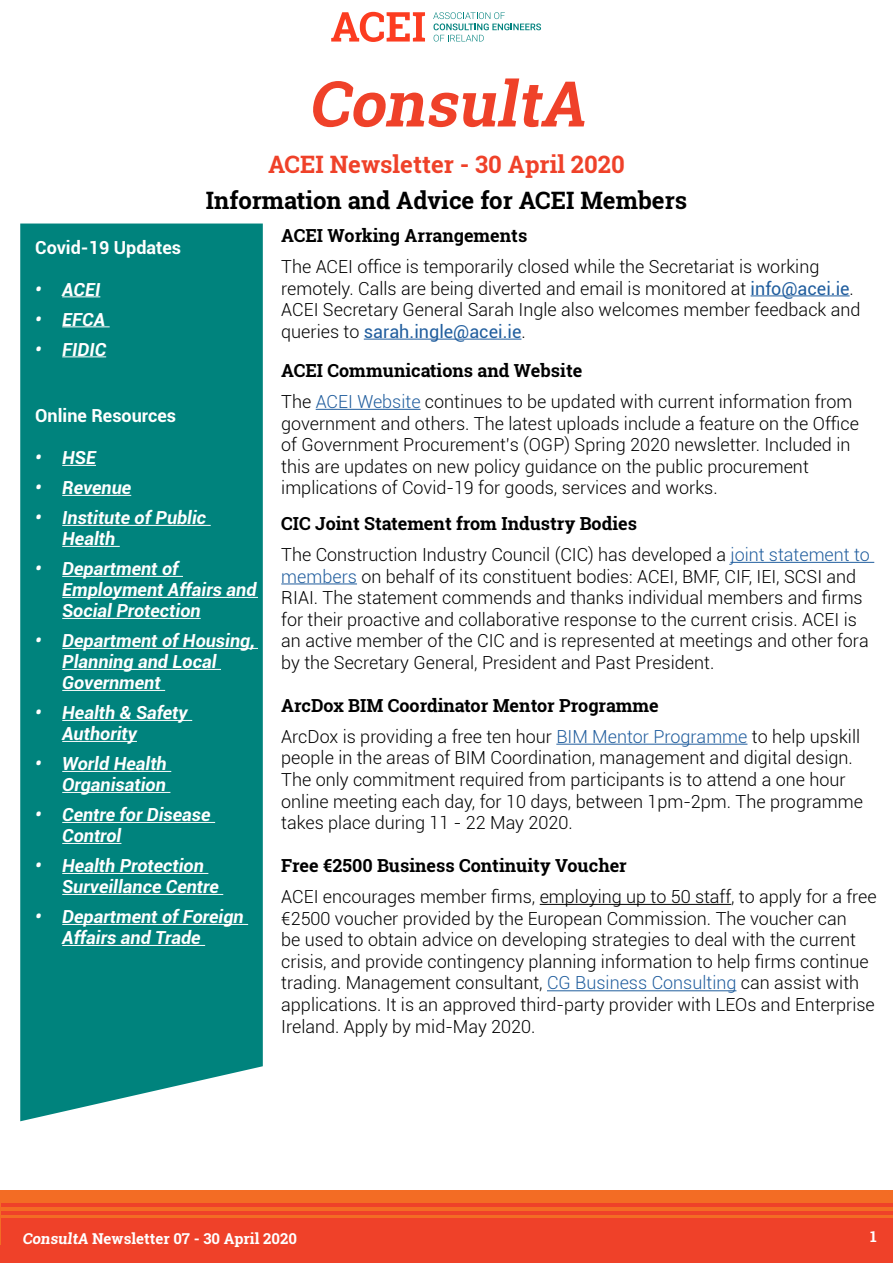
<style>
.page{position:relative;width:893px;height:1263px;background:#fff}
.page>*{position:absolute;margin:0;border:0;box-sizing:border-box;transform-origin:0 0}
.t1{font:italic 700 63px "Roboto Slab";color:#ef4129}
.t2{font:700 24px "Roboto Slab";color:#000}
.t3{font:700 24px "Roboto Slab";color:#ef4129}
.t4{font:300 18px/21.6px "Roboto";color:#000}
.t5{font:italic 700 18px/21px "Roboto";color:#fff}
.t6{font:700 18px "Roboto Slab";color:#000}
.t7{font:700 18px "Roboto";color:#fff}
.t8{font:700 15px "Roboto Slab";color:#fff}
.s1{font-weight:400;color:#215e9e}
.s2{color:#215e9e}
</style>
<div class="page">
<hr style="left:0;top:1218px;width:1px;height:45px;background:#ef4129">
<div style="left:0;top:1190px;width:893px;height:54px;background:#f36c24"></div>
<div style="left:1px;top:1218px;width:892px;height:45px;background:#ef4129"></div>
<hr style="left:1px;top:1211px;width:892px;height:3px;background:#ef4129">
<hr style="left:1px;top:1203px;width:892px;height:4px;background:#ef4129">
<svg style="left:331px;top:12px;width:94px;height:30px"></svg>
<svg style="left:433px;top:12px;width:108px;height:30px"></svg>
<div style="left:20px;top:224px;width:243px;height:897px;background:#00837d"></div>
<hr style="left:751px;top:295px;width:99px;height:1px;background:#215e9e">
<hr style="left:364px;top:339px;width:157px;height:1px;background:#215e9e">
<hr style="left:316px;top:409px;width:105px;height:1px;background:#215e9e">
<hr style="left:730px;top:562px;width:144px;height:1px;background:#215e9e">
<hr style="left:281px;top:583px;width:76px;height:1px;background:#215e9e">
<hr style="left:556px;top:744px;width:191px;height:1px;background:#215e9e">
<hr style="left:540px;top:904px;width:191px;height:1px;background:#000">
<hr style="left:547px;top:990px;width:189px;height:1px;background:#215e9e">
<hr style="left:62px;top:465px;width:34px;height:1px;background:#fff">
<hr style="left:62px;top:495px;width:69px;height:1px;background:#fff">
<hr style="left:62px;top:525px;width:149px;height:1px;background:#fff">
<hr style="left:62px;top:546px;width:58px;height:1px;background:#fff">
<hr style="left:62px;top:576px;width:121px;height:1px;background:#fff">
<hr style="left:62px;top:597px;width:196px;height:1px;background:#fff">
<hr style="left:62px;top:618px;width:139px;height:1px;background:#fff">
<hr style="left:62px;top:648px;width:196px;height:1px;background:#fff">
<hr style="left:62px;top:669px;width:159px;height:1px;background:#fff">
<hr style="left:62px;top:690px;width:103px;height:1px;background:#fff">
<hr style="left:62px;top:720px;width:130px;height:1px;background:#fff">
<hr style="left:62px;top:741px;width:75px;height:1px;background:#fff">
<hr style="left:62px;top:771px;width:109px;height:1px;background:#fff">
<hr style="left:62px;top:792px;width:108px;height:1px;background:#fff">
<hr style="left:62px;top:822px;width:153px;height:1px;background:#fff">
<hr style="left:62px;top:843px;width:59px;height:1px;background:#fff">
<hr style="left:62px;top:873px;width:146px;height:1px;background:#fff">
<hr style="left:62px;top:894px;width:161px;height:1px;background:#fff">
<hr style="left:62px;top:924px;width:186px;height:1px;background:#fff">
<hr style="left:62px;top:945px;width:143px;height:1px;background:#fff">
<hr style="left:62px;top:296px;width:38px;height:1px;background:#fff">
<hr style="left:62px;top:326px;width:48px;height:1px;background:#fff">
<hr style="left:62px;top:356px;width:44px;height:1px;background:#fff">
<h1 class="t1" style="left:308px;top:60px;width:293px">ConsultA</h1>
<h2 class="t3" style="left:268px;top:147px;width:358px">ACEI Newsletter - 30 April 2020</h2>
<h2 class="t2" style="left:206px;top:183px;width:483px">Information and Advice for ACEI Members</h2>
<p class="t7" style="left:35px;top:234px;width:147px">Covid-19 Updates</p>
<p class="t5" style="left:35px;top:278px;width:67px">• ACEI</p>
<p class="t5" style="left:35px;top:308px;width:71px">• EFCA</p>
<p class="t5" style="left:35px;top:338px;width:72px">• FIDIC</p>
<p class="t7" style="left:35px;top:403px;width:142px">Online Resources</p>
<p class="t5" style="left:35px;top:446px;width:62px">• HSE</p>
<p class="t5" style="left:35px;top:476px;width:97px">• Revenue</p>
<p class="t5" style="left:62px;top:506px;width:145px;text-indent:-27px">• Institute of Public<br>Health</p>
<p class="t5" style="left:62px;top:557px;width:196px;text-indent:-27px">• Department of<br>Employment Affairs and<br>Social Protection</p>
<p class="t5" style="left:62px;top:629px;width:194px;text-indent:-27px">• Department of Housing,<br>Planning and Local<br>Government</p>
<p class="t5" style="left:62px;top:701px;width:127px;text-indent:-27px">• Health &amp; Safety<br>Authority</p>
<p class="t5" style="left:35px;top:752px;width:133px;text-align:right">• World Health<br>Organisation</p>
<p class="t5" style="left:62px;top:803px;width:150px;text-indent:-27px">• Centre for Disease<br>Control</p>
<p class="t5" style="left:62px;top:854px;width:158px;text-indent:-27px">• Health Protection<br>Surveillance Centre</p>
<p class="t5" style="left:62px;top:906px;width:183px;text-indent:-27px">• Department of Foreign<br>Affairs and Trade</p>
<p class="t6" style="left:281px;top:223px;width:248px">ACEI Working Arrangements</p>
<p class="t4" style="left:281px;top:255px;width:581px">The ACEI office is temporarily closed while the Secretariat is working remotely. Calls are being diverted and email is monitored at <span class="s1">info@acei.ie</span>.<br>ACEI Secretary General Sarah Ingle also welcomes member feedback and queries to <span class="s1">sarah.ingle@acei.ie</span>.</p>
<p class="t6" style="left:281px;top:358px;width:303px">ACEI Communications and Website</p>
<p class="t4" style="left:281px;top:390px;width:579px">The <span class="s2">ACEI Website</span> continues to be updated with current information from government and others. The latest uploads include a feature on the Office of Government Procurement’s (OGP) Spring 2020 newsletter. Included in this are updates on new policy guidance on the public procurement implications of Covid-19 for goods, services and works.</p>
<p class="t6" style="left:281px;top:511px;width:357px">CIC Joint Statement from Industry Bodies</p>
<p class="t4" style="left:281px;top:543px;width:590px">The Construction Industry Council (CIC) has developed a <span class="s2">joint statement to members</span> on behalf of its constituent bodies: ACEI, BMF, CIF, IEI, SCSI and RIAI. The statement commends and thanks individual members and firms for their proactive and collaborative response to the current crisis. ACEI is an active member of the CIC and is represented at meetings and other fora by the Secretary General, President and Past President.</p>
<p class="t6" style="left:281px;top:693px;width:379px">ArcDox BIM Coordinator Mentor Programme</p>
<p class="t4" style="left:281px;top:725px;width:583px">ArcDox is providing a free ten hour <span class="s2">BIM Mentor Programme</span> to help upskill people in the areas of BIM Coordination, management and digital design.<br>The only commitment required from participants is to attend a one hour online meeting each day, for 10 days, between 1pm-2pm. The programme takes place during 11 - 22 May 2020.</p>
<p class="t6" style="left:281px;top:853px;width:347px">Free €2500 Business Continuity Voucher</p>
<p class="t4" style="left:281px;top:885px;width:597px">ACEI encourages member firms, employing up to 50 staff, to apply for a free €2500 voucher provided by the European Commission. The voucher can<br>be used to obtain advice on developing strategies to deal with the current crisis, and provide contingency planning information to help firms continue trading. Management consultant, <span class="s2">CG Business Consulting</span> can assist with applications. It is an approved third-party provider with LEOs and Enterprise Ireland. Apply by mid-May 2020.</p>
<p class="t8" style="left:22px;top:1229px;width:276px">ConsultA Newsletter 07 - 30 April 2020</p>
<p class="t8" style="left:870px;top:1226px;width:8px">1</p>
</div>
